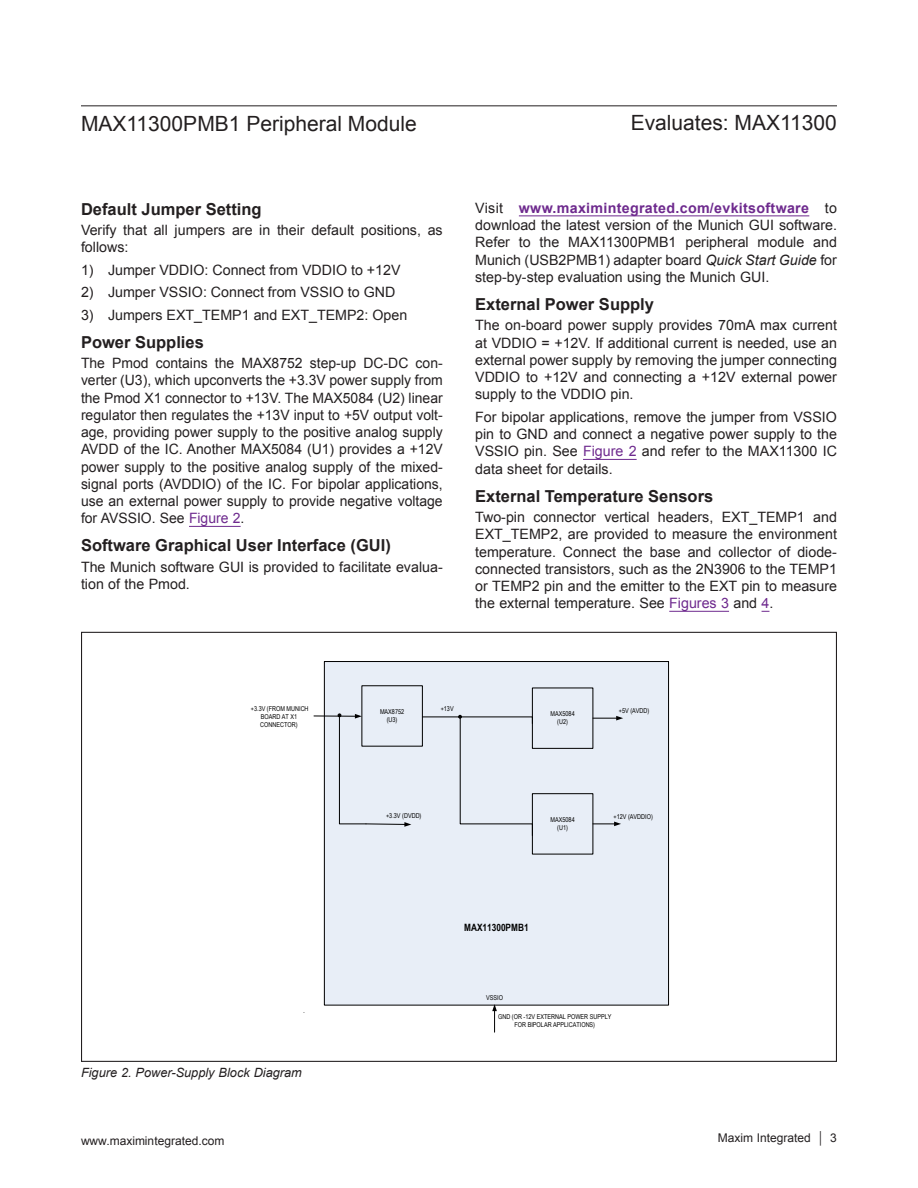
<style>
.page{position:relative;width:918px;height:1188px;background:#fff}
.page>*{position:absolute;margin:0;border:0;box-sizing:border-box;transform-origin:0 0}
.t1{font:21px "Arial";color:#231f20}
.H2{font:700 16.5px "Arial";color:#231f20}
.Body_Text{font:14.25px/17.2px "Arial";color:#231f20;text-align:justify}
.Caption_-_Figures{font:italic 12.75px "Arial";color:#231f20}
.t2{font:12px "Arial";color:#231f20}
.t3{font:700 10.05px "Arial Narrow";color:#000}
.t4{font:6.75px/8.1px "Arial Narrow";color:#000;text-align:center}
.t5{font:6.75px "Arial";color:#000}
.s1{color:#6e2a8e}
.s2{font-weight:700;color:#6e2a8e}
.s3{font-style:italic}
</style>
<div class="page">
<hr style="left:81px;top:105px;width:756px;height:1px;background:#231f20">
<hr style="left:189px;top:526px;width:52px;height:1px;background:#6e2a8e">
<hr style="left:519px;top:215px;width:290px;height:1px;background:#6e2a8e">
<hr style="left:583px;top:459px;width:54px;height:1px;background:#6e2a8e">
<hr style="left:669px;top:611px;width:60px;height:1px;background:#6e2a8e">
<div style="left:324px;top:662px;width:345px;height:343px;background:#e8eef7"></div>
<div style="left:324px;top:661px;width:345px;height:344px;border:1px solid #000"></div>
<svg style="left:492px;top:1004px;width:5px;height:28px"></svg>
<hr style="left:314px;top:716px;width:42px;height:1px;background:#000">
<svg style="left:593px;top:716px;width:30px;height:4px"></svg>
<svg style="left:593px;top:822px;width:28px;height:4px"></svg>
<svg style="left:338px;top:714px;width:73px;height:113px"></svg>
<svg style="left:422px;top:715px;width:111px;height:121px"></svg>
<h1 class="t1" style="left:81px;top:109px;width:337px">MAX11300PMB1 Peripheral Module</h1>
<h1 class="t1" style="left:631px;top:108px;width:208px">Evaluates: MAX11300</h1>
<p class="H2" style="left:81px;top:198px;width:182px">Default Jumper Setting</p>
<p class="Body_Text" style="left:81px;top:222px;width:363px">Verify that all jumpers are in their default positions, as follows:</p>
<p class="Body_Text" style="left:81px;top:261px;width:321px">1) Jumper VDDIO: Connect from VDDIO to +12V</p>
<p class="Body_Text" style="left:81px;top:284px;width:316px">2) Jumper VSSIO: Connect from VSSIO to GND</p>
<p class="Body_Text" style="left:81px;top:306px;width:328px">3) Jumpers EXT_TEMP1 and EXT_TEMP2: Open</p>
<p class="H2" style="left:81px;top:331px;width:124px">Power Supplies</p>
<p class="Body_Text" style="left:81px;top:355px;width:363px">The Pmod contains the MAX8752 step-up DC-DC con&shy;verter (U3), which upconverts the +3.3V power supply from the Pmod X1 connector to +13V. The MAX5084 (U2) linear regulator then regulates the +13V input to +5V output volt&shy;age, providing power supply to the positive analog supply AVDD of the IC. Another MAX5084 (U1) provides a +12V power supply to the positive analog supply of the mixed&shy;signal ports (AVDDIO) of the IC. For bipolar applications, use an external power supply to provide negative voltage for AVSSIO. See <span class="s1">Figure 2</span>.</p>
<p class="H2" style="left:81px;top:534px;width:311px">Software Graphical User Interface (GUI)</p>
<p class="Body_Text" style="left:81px;top:558px;width:363px">The Munich software GUI is provided to facilitate evalua&shy;tion of the Pmod.</p>
<p class="Body_Text" style="left:475px;top:199px;width:363px">Visit <span class="s2">www.maximintegrated.com/evkitsoftware</span> to download the latest version of the Munich GUI software.<br>Refer to the MAX11300PMB1 peripheral module and Munich (USB2PMB1) adapter board <span class="s3">Quick Start Guide</span> for step-by-step evaluation using the Munich GUI.</p>
<p class="H2" style="left:475px;top:293px;width:180px">External Power Supply</p>
<p class="Body_Text" style="left:475px;top:317px;width:363px">The on-board power supply provides 70mA max current at VDDIO = +12V. If additional current is needed, use an external power supply by removing the jumper connecting VDDIO to +12V and connecting a +12V external power supply to the VDDIO pin.</p>
<p class="Body_Text" style="left:475px;top:408px;width:363px">For bipolar applications, remove the jumper from VSSIO pin to GND and connect a negative power supply to the VSSIO pin. See <span class="s1">Figure 2</span> and refer to the MAX11300 IC data sheet for details.</p>
<p class="H2" style="left:475px;top:485px;width:240px">External Temperature Sensors</p>
<p class="Body_Text" style="left:475px;top:509px;width:363px">Two-pin connector vertical headers, EXT_TEMP1 and EXT_TEMP2, are provided to measure the environment temperature. Connect the base and collector of diode&shy;connected transistors, such as the 2N3906 to the TEMP1 or TEMP2 pin and the emitter to the EXT pin to measure the external temperature. See <span class="s1">Figures 3</span> and <span class="s1">4</span>.</p>
<p class="t4" style="left:251px;top:704px;width:59px">+3.3V (FROM MUNICH<br>BOARD AT X1<br>CONNECTOR)</p>
<p class="t4" style="left:441px;top:705px;width:15px">+13V</p>
<p class="t4" style="left:619px;top:707px;width:32px">+5V (AVDD)</p>
<p class="t4" style="left:380px;top:707px;width:26px">MAX8752 (U3)</p>
<p class="t4" style="left:551px;top:709px;width:26px">MAX5084 (U2)</p>
<p class="t5" style="left:303px;top:1006px;width:3px">.</p>
<p class="Caption_-_Figures" style="left:81px;top:1065px;width:222px">Figure 2. Power-Supply Block Diagram</p>
<p class="t4" style="left:386px;top:812px;width:37px">+3.3V (DVDD)</p>
<p class="t4" style="left:551px;top:815px;width:26px">MAX5084 (U1)</p>
<p class="t3" style="left:464px;top:920px;width:66px">MAX11300PMB1</p>
<p class="t4" style="left:486px;top:994px;width:18px">VSSIO</p>
<p class="t4" style="left:613px;top:813px;width:41px">+12V (AVDDIO)</p>
<p class="t4" style="left:498px;top:1012px;width:115px">GND (OR -12V EXTERNAL POWER SUPPLY<br>FOR BIPOLAR APPLICATIONS)</p>
<p class="t2" style="left:81px;top:1133px;width:145px">www.maximintegrated.com</p>
<p class="t2" style="left:718px;top:1130px;width:121px">Maxim Integrated │ 3</p>
</div>
